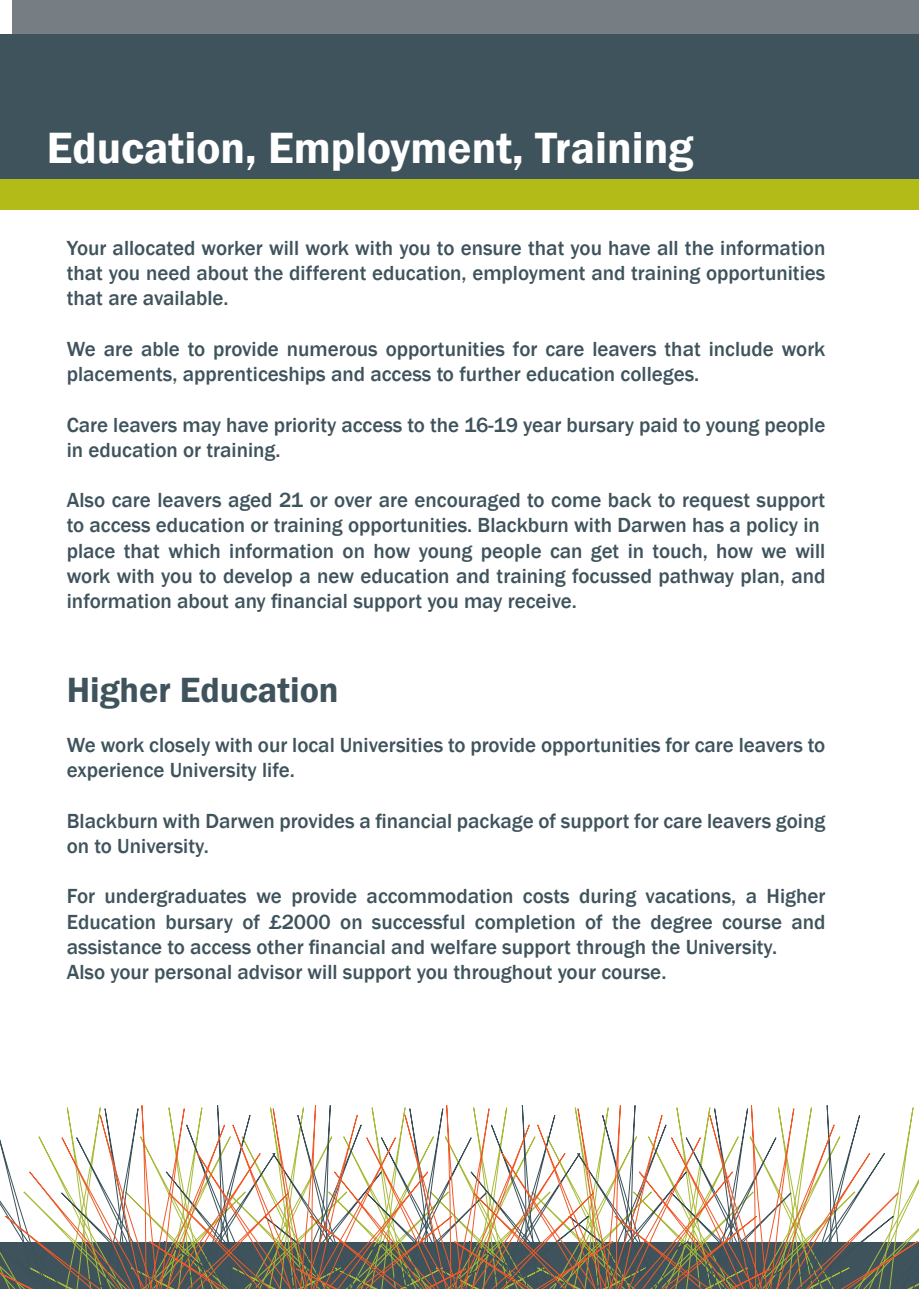
<style>
.page{position:relative;width:919px;height:1289px;background:#fff}
.page>*{position:absolute;margin:0;border:0;box-sizing:border-box;transform-origin:0 0}
.t1{font:600 45px "Franklin Gothic";color:#fff}
.t2{font:600 36px "Franklin Gothic";color:#3f535c}
.t3{font:500 21px/25.2px "Franklin Gothic";color:#3f535c}
</style>
<div class="page">
<div style="left:0;top:158px;width:918px;height:51px;background:#b2bb18"></div>
<div style="left:13px;top:0;width:905px;height:35px;background:#767d83"></div>
<div style="left:0;top:34px;width:918px;height:144px;background:#3f535c"></div>
<svg style="left:473px;top:1105px;width:441px;height:31px"></svg>
<svg style="left:497px;top:1114px;width:417px;height:22px"></svg>
<svg style="left:0;top:1136px;width:918px;height:152px"></svg>
<p class="t1" style="left:47px;top:121px;width:648px">Education, Employment, Training</p>
<p class="t3" style="left:67px;top:236px;width:760px;text-align:justify">Your allocated worker will work with you to ensure that you have all the information that you need about the different education, employment and training opportunities that are available.</p>
<p class="t3" style="left:67px;top:336px;width:760px">We are able to provide numerous opportunities for care leavers that include work placements, apprenticeships and access to further education colleges.</p>
<p class="t3" style="left:67px;top:412px;width:760px">Care leavers may have priority access to the 16-19 year bursary paid to young people in education or training.</p>
<p class="t3" style="left:67px;top:488px;width:760px">Also care leavers aged 21 or over are encouraged to come back to request support to access education or training opportunities. Blackburn with Darwen has a policy in</p>
<p class="t3" style="left:67px;top:538px;width:760px;text-align:justify">place that which information on how young people can get in touch, how we will work with you to develop a new education and training focussed pathway plan, and information about any financial support you may receive.</p>
<p class="t2" style="left:67px;top:667px;width:273px">Higher Education</p>
<p class="t3" style="left:67px;top:732px;width:760px">We work closely with our local Universities to provide opportunities for care leavers to experience University life.</p>
<p class="t3" style="left:67px;top:808px;width:760px">Blackburn with Darwen provides a financial package of support for care leavers going on to University.</p>
<p class="t3" style="left:67px;top:884px;width:760px;text-align:justify">For undergraduates we provide accommodation costs during vacations, a Higher Education bursary of £2000 on successful completion of the degree course and assistance to access other financial and welfare support through the University.</p>
<p class="t3" style="left:67px;top:959px;width:601px">Also your personal advisor will support you throughout your course.</p>
</div>
